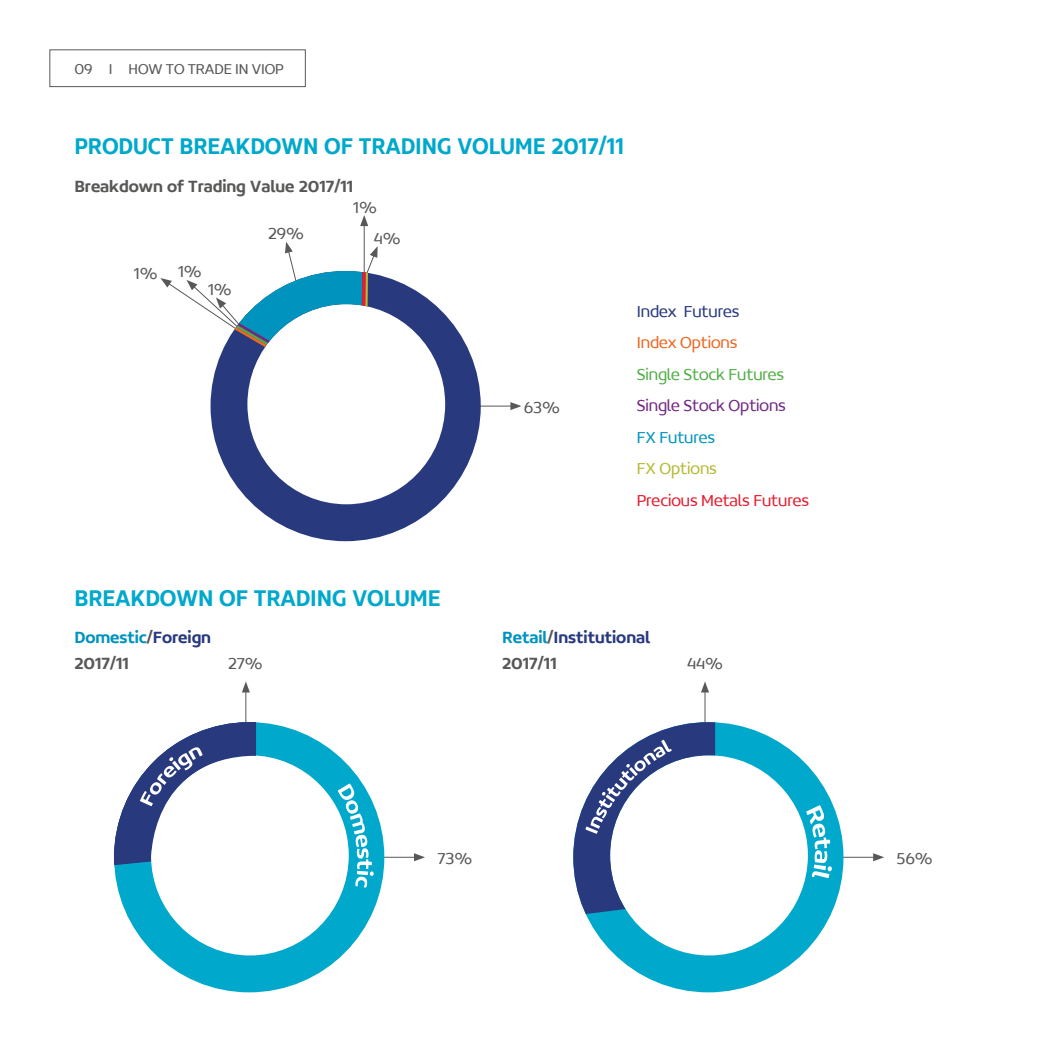
<style>
.page{position:relative;width:1042px;height:1042px;background:#fff}
.page>*{position:absolute;margin:0;border:0;box-sizing:border-box;transform-origin:0 0}
.t1{font:500 24.5px "Concord";letter-spacing:-.005em;color:#00a8cc;scale:.9 1}
.t2{font:500 17.5px "Concord";letter-spacing:-.005em;color:#585857;scale:.95 1}
.t3{font:300 17.5px "Concord";letter-spacing:-.005em;color:#585857;scale:.95 1}
.t4{font:300 17.5px "Concord";letter-spacing:-.005em;color:#e41e30;scale:.95 1}
.t5{font:500 17.5px "Concord";letter-spacing:-.005em;color:#28397e;scale:.95 1}
.t6{font:300 17.5px "Concord";letter-spacing:-.005em;color:#52af48;scale:.95 1}
.t7{font:300 17.5px "Concord";letter-spacing:-.005em;color:#702a82;scale:.95 1}
.t8{font:500 17.5px "Concord";letter-spacing:-.005em;color:#0093be;scale:.95 1}
.t9{font:300 17.5px "Concord";letter-spacing:-.005em;color:#28397e;scale:.95 1}
.t10{font:300 17.5px "Concord";letter-spacing:-.005em;color:#ec6823;scale:.95 1}
.t11{font:300 17.5px "Concord";letter-spacing:-.005em;color:#0093be;scale:.95 1}
.t12{font:300 17.5px "Concord";letter-spacing:-.005em;color:#b5ba35;scale:.95 1}
.t13{font:300 15.75px "Concord";letter-spacing:-.005em;color:#585857;scale:.95 1}
.s1{color:#585857}
.s2{color:#28397e}
.s3{color:#0093be}
</style>
<div class="page">
<div style="left:50px;top:50px;width:255px;height:37px;border:1px solid #585857"></div>
<hr style="left:364px;top:223px;width:1px;height:52px;background:#585857">
<svg style="left:360px;top:215px;width:8px;height:11px"></svg>
<hr style="left:479px;top:406px;width:34px;height:1px;background:#585857">
<svg style="left:510px;top:402px;width:11px;height:8px"></svg>
<div style="left:206px;top:271px;width:279px;height:279px;background:#fff"></div>
<svg style="left:254px;top:278px;width:227px;height:263px"></svg>
<svg style="left:160px;top:242px;width:230px;height:264px"></svg>
<hr style="left:383px;top:857px;width:34px;height:1px;background:#585857">
<svg style="left:414px;top:853px;width:11px;height:8px"></svg>
<hr style="left:245px;top:690px;width:1px;height:33px;background:#585857">
<svg style="left:242px;top:681px;width:8px;height:11px"></svg>
<div style="left:110px;top:722px;width:279px;height:279px;background:#fff"></div>
<svg style="left:114px;top:722px;width:270px;height:270px"></svg>
<hr style="left:842px;top:857px;width:34px;height:1px;background:#585857">
<svg style="left:873px;top:853px;width:11px;height:8px"></svg>
<hr style="left:704px;top:690px;width:1px;height:33px;background:#585857">
<svg style="left:701px;top:681px;width:8px;height:11px"></svg>
<div style="left:569px;top:722px;width:279px;height:279px;background:#fff"></div>
<svg style="left:590px;top:722px;width:253px;height:270px"></svg>
<svg style="left:337px;top:783px;width:37px;height:105px"></svg>
<svg style="left:114px;top:717px;width:142px;height:153px"></svg>
<svg style="left:806px;top:805px;width:26px;height:73px"></svg>
<svg style="left:573px;top:722px;width:142px;height:200px"></svg>
<p class="t13" style="left:74px;top:60px;width:222px">09 I HOW TO TRADE IN VIOP</p>
<p class="t1" style="left:74px;top:131px;width:612px">PRODUCT BREAKDOWN OF TRADING VOLUME 2017/11</p>
<p class="t2" style="left:74px;top:176px;width:295px">Breakdown of Trading Value 2017/11</p>
<p class="t3" style="left:353px;top:196px;width:27px">1%</p>
<p class="t3" style="left:134px;top:263px;width:27px">1%</p>
<p class="t3" style="left:178px;top:261px;width:27px">1%</p>
<p class="t3" style="left:208px;top:279px;width:27px">1%</p>
<p class="t3" style="left:268px;top:223px;width:39px">29%</p>
<p class="t3" style="left:374px;top:228px;width:30px">4%</p>
<p class="t1" style="left:74px;top:582px;width:408px">BREAKDOWN OF TRADING VOLUME</p>
<p class="t3" style="left:524px;top:396px;width:40px">63%</p>
<p class="t9" style="left:637px;top:300px;width:109px">Index Futures</p>
<p class="t10" style="left:637px;top:332px;width:107px">Index Options</p>
<p class="t6" style="left:637px;top:363px;width:157px">Single Stock Futures</p>
<p class="t7" style="left:637px;top:395px;width:158px">Single Stock Options</p>
<p class="t11" style="left:637px;top:426px;width:84px">FX Futures</p>
<p class="t12" style="left:637px;top:458px;width:86px">FX Options</p>
<p class="t4" style="left:637px;top:489px;width:183px">Precious Metals Futures</p>
<p class="t8" style="left:74px;top:627px;width:145px">Domestic<span class="s1">/</span><span class="s2">Foreign</span></p>
<p class="t5" style="left:502px;top:627px;width:157px"><span class="s3">Retail</span><span class="s1">/</span>Institutional</p>
<p class="t2" style="left:74px;top:652px;width:59px">2017/11</p>
<p class="t3" style="left:228px;top:653px;width:38px">27%</p>
<p class="t2" style="left:502px;top:652px;width:59px">2017/11</p>
<p class="t3" style="left:687px;top:653px;width:39px">44%</p>
<p class="t3" style="left:437px;top:847px;width:38px">73%</p>
<p class="t3" style="left:896px;top:847px;width:39px">56%</p>
</div>
